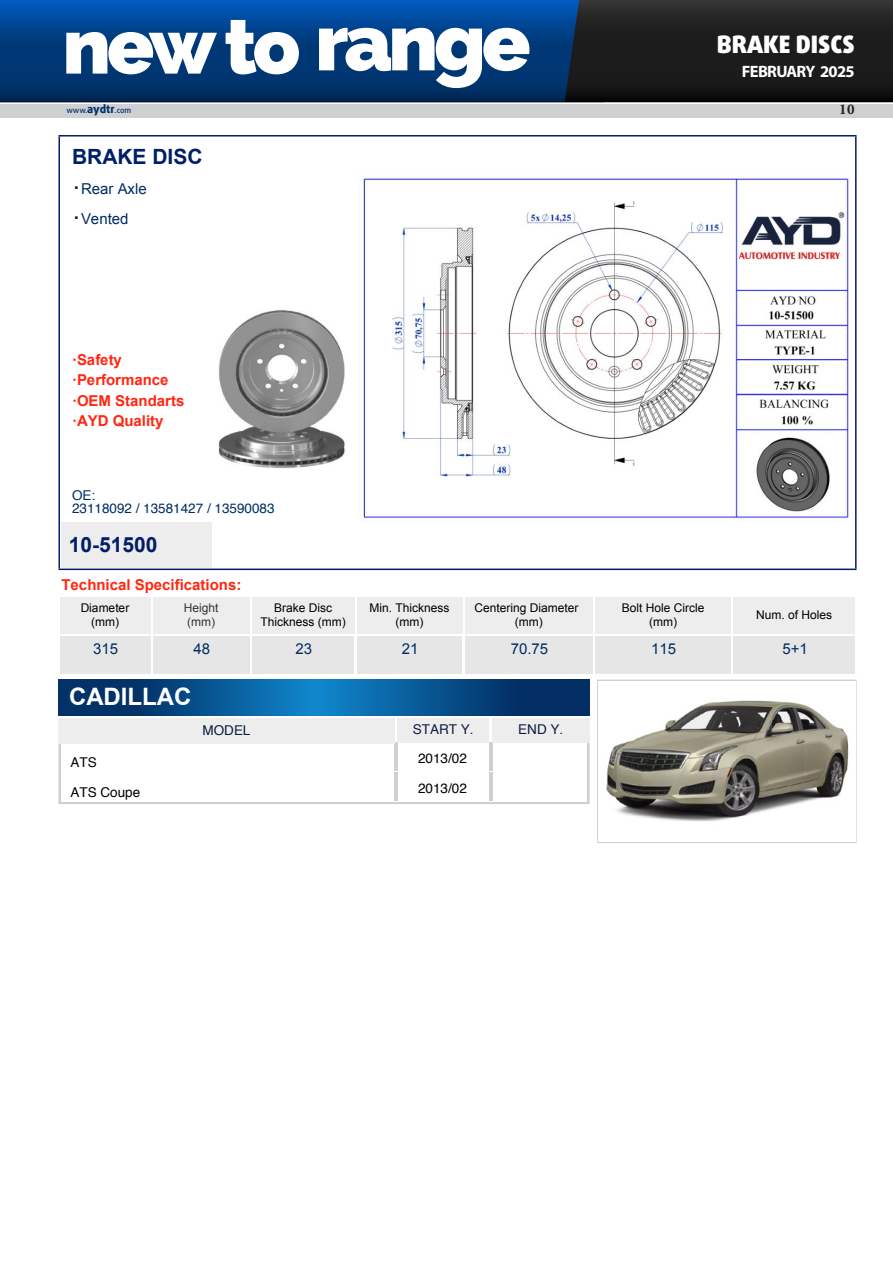
<style>
.page{position:relative;width:893px;height:1263px;background:#fff}
.page>*{position:absolute;margin:0;border:0;box-sizing:border-box;transform-origin:0 0}
.t1{font:900 24px "Daxline Pro";color:#fff}
.t2{font:700 24px "Arial";color:#fff}
.t3{font:700 21px "Arial";color:#001f67}
.t4{font:700 16.5px "Myriad Pro";letter-spacing:-.04em;color:#fff}
.t5{font:700 15px/20.7px "Arial";color:#ff2712}
.t6{font:15px/30px "Arial";color:#002d62}
.t7{font:700 15px "Minion Pro";color:#231f20}
.t8{font:13.5px/13.5px "Helvetica";color:#002d62}
.t9{font:13.5px "Helvetica";color:#000}
.t10{font:13.5px "Helvetica";color:#0f1d41}
.t11{font:12px/13.5px "Arial";color:#000;text-align:center}
.t12{font:12px/13.5px "Arial";color:#343434}
.t13{font:500 7.8px "Daxline Pro";color:#003069}
.s1{font-weight:800;font-size:11.1px}
.s2{font-weight:700;font-size:18px;color:#140041}
</style>
<div class="page">
<img style="left:0;top:0;width:893px;height:103px">
<div style="left:0;top:104px;width:893px;height:18px;background:#cfd0d2"></div>
<svg style="left:319px;top:28px;width:210px;height:60px"></svg>
<svg style="left:66px;top:20px;width:233px;height:54px"></svg>
<div style="left:0;top:118px;width:892px;height:775px;background:#fff"></div>
<hr style="left:58px;top:135px;width:798px;height:2px;background:#001f67">
<hr style="left:58px;top:569px;width:798px;height:1px;background:#001f67">
<hr style="left:855px;top:137px;width:1px;height:432px;background:#001f67">
<hr style="left:58px;top:137px;width:2px;height:432px;background:#001f67">
<img style="left:218px;top:310px;width:127px;height:159px">
<div style="left:62px;top:522px;width:150px;height:45px;background:#ededee"></div>
<svg style="left:586px;top:742px;width:4px;height:59px"></svg>
<hr style="left:58px;top:801px;width:532px;height:3px;background:#cdcfd0">
<svg style="left:58px;top:744px;width:3px;height:57px"></svg>
<hr style="left:394px;top:742px;width:4px;height:29px;background:#cdcfd0">
<hr style="left:489px;top:742px;width:3px;height:29px;background:#cdcfd0">
<hr style="left:394px;top:772px;width:4px;height:29px;background:#cdcfd0">
<hr style="left:489px;top:772px;width:3px;height:29px;background:#cdcfd0">
<svg style="left:58px;top:680px;width:532px;height:36px;background:#074f8b"></svg>
<hr style="left:597px;top:680px;width:259px;height:1px;background:#cdcfd0">
<hr style="left:597px;top:842px;width:259px;height:1px;background:#cdcfd0">
<hr style="left:855px;top:681px;width:1px;height:161px;background:#cdcfd0">
<hr style="left:597px;top:681px;width:1px;height:161px;background:#cdcfd0">
<img style="left:606px;top:700px;width:243px;height:121px">
<div style="left:398px;top:719px;width:91px;height:23px;background:#ededee"></div>
<div style="left:492px;top:719px;width:98px;height:23px;background:#ededee"></div>
<div style="left:58px;top:718px;width:336px;height:26px;background:#ededee"></div>
<svg style="left:60px;top:626px;width:91px;height:48px"></svg>
<div style="left:60px;top:651px;width:90px;height:23px;background:#e6e6e6"></div>
<div style="left:60px;top:636px;width:90px;height:27px;background:#e6e6e6"></div>
<div style="left:153px;top:626px;width:96px;height:50px;background:linear-gradient(to right,#fff,#fff)"></div>
<div style="left:153px;top:651px;width:96px;height:23px;background:#e6e6e6"></div>
<div style="left:153px;top:636px;width:96px;height:24px;background:#e6e6e6"></div>
<img style="left:358px;top:174px;width:494px;height:349px">
<div style="left:252px;top:628px;width:103px;height:48px;background:linear-gradient(to right,#fff,#fff)"></div>
<div style="left:252px;top:650px;width:102px;height:24px;background:#e6e6e6"></div>
<div style="left:252px;top:636px;width:102px;height:24px;background:#e6e6e6"></div>
<div style="left:354px;top:630px;width:108px;height:45px;background:linear-gradient(to right,#fff,#fff)"></div>
<div style="left:357px;top:650px;width:105px;height:24px;background:#e6e6e6"></div>
<div style="left:357px;top:636px;width:105px;height:27px;background:#e6e6e6"></div>
<svg style="left:462px;top:628px;width:134px;height:46px"></svg>
<div style="left:465px;top:651px;width:127px;height:23px;background:#e6e6e6"></div>
<div style="left:465px;top:636px;width:127px;height:27px;background:#e6e6e6"></div>
<svg style="left:594px;top:630px;width:140px;height:44px"></svg>
<div style="left:596px;top:651px;width:134px;height:23px;background:#e6e6e6"></div>
<div style="left:596px;top:636px;width:134px;height:27px;background:#e6e6e6"></div>
<div style="left:734px;top:630px;width:122px;height:48px;background:linear-gradient(to right,#fff,#fff)"></div>
<div style="left:734px;top:651px;width:121px;height:23px;background:#e6e6e6"></div>
<div style="left:734px;top:636px;width:121px;height:27px;background:#e6e6e6"></div>
<div style="left:60px;top:597px;width:90px;height:36px;background:#ededee"></div>
<div style="left:153px;top:597px;width:96px;height:36px;background:#ededee"></div>
<div style="left:252px;top:597px;width:102px;height:36px;background:#ededee"></div>
<div style="left:357px;top:597px;width:105px;height:36px;background:#ededee"></div>
<div style="left:465px;top:597px;width:127px;height:36px;background:#ededee"></div>
<div style="left:596px;top:597px;width:134px;height:36px;background:#ededee"></div>
<div style="left:734px;top:597px;width:121px;height:36px;background:#ededee"></div>
<h1 class="t1" style="left:717px;top:29px;width:139px">BRAKE DISCS</h1>
<h3 class="t4" style="left:742px;top:60px;width:114px">FEBRUARY 2025</h3>
<p class="t13" style="left:66px;top:105px;width:66px">www.<span class="s1">aydtr</span>.com</p>
<p class="t7" style="left:839px;top:99px;width:17px">10</p>
<h2 class="t3" style="left:72px;top:142px;width:132px">BRAKE DISC</h2>
<p class="t6" style="left:74px;top:173px;width:75px"><span class="s2">·</span>Rear Axle <span class="s2">·</span>Vented</p>
<p class="t5" style="left:72px;top:349px;width:114px">·Safety ·Performance ·OEM Standarts ·AYD Quality</p>
<p class="t8" style="left:72px;top:488px;width:204px">OE:<br>23118092 / 13581427 / 13590083</p>
<h2 class="t3" style="left:69px;top:531px;width:90px">10-51500</h2>
<p class="t5" style="left:62px;top:574px;width:181px">Technical Specifications:</p>
<p class="t11" style="left:81px;top:601px;width:50px">Diameter (mm)</p>
<p class="t12" style="left:184px;top:601px;width:36px">Height (mm)</p>
<p class="t11" style="left:260px;top:601px;width:87px">Brake Disc<br>Thickness (mm)</p>
<p class="t11" style="left:369px;top:601px;width:81px">Min. Thickness (mm)</p>
<p class="t11" style="left:474px;top:601px;width:105px">Centering Diameter (mm)</p>
<p class="t11" style="left:622px;top:601px;width:84px">Bolt Hole Circle (mm)</p>
<p class="t11" style="left:756px;top:608px;width:77px">Num. of Holes</p>
<p class="t6" style="left:93px;top:634px;width:27px">315</p>
<p class="t6" style="left:193px;top:634px;width:18px">48</p>
<p class="t6" style="left:295px;top:634px;width:18px">23</p>
<p class="t6" style="left:402px;top:634px;width:18px">21</p>
<p class="t6" style="left:511px;top:634px;width:39px">70.75</p>
<p class="t6" style="left:651px;top:634px;width:27px">115</p>
<p class="t6" style="left:782px;top:634px;width:27px">5+1</p>
<h1 class="t2" style="left:69px;top:681px;width:124px">CADILLAC</h1>
<p class="t10" style="left:202px;top:720px;width:49px">MODEL</p>
<p class="t10" style="left:413px;top:719px;width:62px">START Y.</p>
<p class="t10" style="left:518px;top:719px;width:46px">END Y.</p>
<p class="t9" style="left:70px;top:751px;width:28px">ATS</p>
<p class="t9" style="left:418px;top:748px;width:50px">2013/02</p>
<p class="t9" style="left:70px;top:781px;width:71px">ATS Coupe</p>
<p class="t9" style="left:418px;top:778px;width:50px">2013/02</p>
</div>
